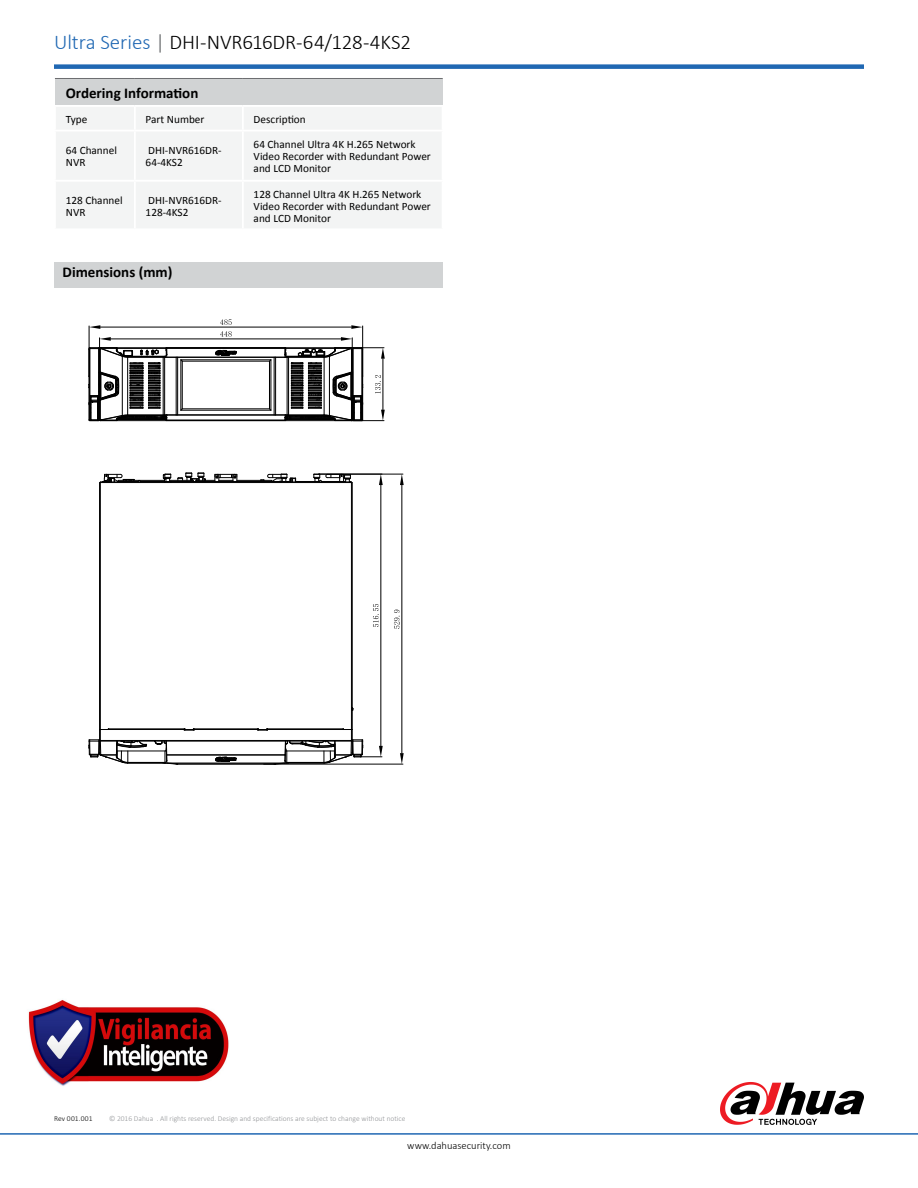
<style>
.page{position:relative;width:918px;height:1188px;background:#fff}
.page>*{position:absolute;margin:0;border:0;box-sizing:border-box;transform-origin:0 0}
.t1{font:300 21px "Calibri";letter-spacing:-.005em;color:#000}
.t2{font:700 15px "Calibri";color:#000}
.t3{font:11.25px/12px "Calibri";color:#000}
.t4{font:300 10.5px "Calibri";color:#000}
.t5{font:300 7.5px "Calibri";color:#939598}
.t6{font:300 7.5px "Calibri";letter-spacing:.015em;color:#000}
.s1{color:#2068b3}
.s2{color:#626466}
</style>
<div class="page">
<hr style="left:0;top:1133px;width:918px;height:2px;background:#2068b3">
<div style="left:54px;top:64px;width:810px;height:5px;background:#2068b3"></div>
<div style="left:55px;top:78px;width:388px;height:28px;background:#d1d3d4"></div>
<div style="left:56px;top:107px;width:385px;height:121px;background:#f3f4f4"></div>
<hr style="left:55px;top:78px;width:80px;height:1px;background:#6d6e71">
<hr style="left:135px;top:78px;width:108px;height:1px;background:#6d6e71">
<hr style="left:243px;top:78px;width:200px;height:1px;background:#6d6e71">
<hr style="left:54px;top:105px;width:81px;height:2px;background:#fff">
<hr style="left:54px;top:130px;width:81px;height:2px;background:#fff">
<hr style="left:54px;top:180px;width:81px;height:2px;background:#fff">
<hr style="left:135px;top:105px;width:108px;height:2px;background:#fff">
<hr style="left:134px;top:107px;width:2px;height:23px;background:#fff">
<hr style="left:243px;top:105px;width:201px;height:2px;background:#fff">
<hr style="left:242px;top:107px;width:2px;height:23px;background:#fff">
<hr style="left:135px;top:130px;width:108px;height:2px;background:#fff">
<hr style="left:134px;top:132px;width:2px;height:48px;background:#fff">
<hr style="left:243px;top:130px;width:201px;height:2px;background:#fff">
<hr style="left:242px;top:132px;width:2px;height:48px;background:#fff">
<hr style="left:135px;top:180px;width:108px;height:2px;background:#fff">
<hr style="left:134px;top:182px;width:2px;height:46px;background:#fff">
<hr style="left:243px;top:180px;width:201px;height:2px;background:#fff">
<hr style="left:242px;top:182px;width:2px;height:46px;background:#fff">
<svg style="left:720px;top:1082px;width:144px;height:43px"></svg>
<hr style="left:176px;top:357px;width:1px;height:58px;background:#000">
<hr style="left:177px;top:357px;width:1px;height:58px;background:#000">
<hr style="left:181px;top:360px;width:1px;height:50px;background:#000">
<hr style="left:182px;top:361px;width:1px;height:48px;background:#000">
<hr style="left:167px;top:420px;width:118px;height:1px;background:#000">
<hr style="left:166px;top:415px;width:120px;height:1px;background:#000">
<hr style="left:181px;top:410px;width:90px;height:1px;background:#000">
<hr style="left:182px;top:409px;width:87px;height:1px;background:#000">
<hr style="left:269px;top:361px;width:1px;height:48px;background:#000">
<hr style="left:271px;top:360px;width:1px;height:50px;background:#000">
<hr style="left:274px;top:357px;width:1px;height:58px;background:#000">
<hr style="left:275px;top:357px;width:1px;height:58px;background:#000">
<hr style="left:182px;top:361px;width:87px;height:1px;background:#000">
<hr style="left:181px;top:360px;width:90px;height:1px;background:#000">
<hr style="left:167px;top:357px;width:118px;height:1px;background:#000">
<hr style="left:166px;top:348px;width:119px;height:1px;background:#000">
<hr style="left:100px;top:347px;width:251px;height:1px;background:#000">
<hr style="left:178px;top:764px;width:96px;height:1px;background:#000">
<hr style="left:167px;top:763px;width:118px;height:1px;background:#000">
<hr style="left:128px;top:763px;width:35px;height:1px;background:#000">
<hr style="left:128px;top:762px;width:37px;height:1px;background:#000">
<hr style="left:167px;top:755px;width:118px;height:1px;background:#000">
<hr style="left:117px;top:751px;width:49px;height:1px;background:#000">
<hr style="left:99px;top:483px;width:1px;height:257px;background:#000">
<hr style="left:100px;top:482px;width:1px;height:258px;background:#000">
<hr style="left:117px;top:741px;width:49px;height:1px;background:#000">
<hr style="left:166px;top:741px;width:120px;height:1px;background:#000">
<hr style="left:100px;top:740px;width:251px;height:1px;background:#000">
<hr style="left:108px;top:729px;width:76px;height:1px;background:#000">
<hr style="left:194px;top:729px;width:64px;height:1px;background:#000">
<hr style="left:267px;top:729px;width:76px;height:1px;background:#000">
<hr style="left:351px;top:482px;width:1px;height:258px;background:#000">
<hr style="left:352px;top:483px;width:1px;height:257px;background:#000">
<hr style="left:100px;top:482px;width:251px;height:1px;background:#000">
<hr style="left:165px;top:481px;width:122px;height:1px;background:#000">
<hr style="left:237px;top:480px;width:34px;height:1px;background:#000">
<svg style="left:184px;top:728px;width:11px;height:3px"></svg>
<svg style="left:257px;top:728px;width:11px;height:3px"></svg>
<svg style="left:215px;top:350px;width:22px;height:6px"></svg>
<svg style="left:176px;top:357px;width:6px;height:4px"></svg>
<svg style="left:269px;top:357px;width:7px;height:4px"></svg>
<svg style="left:176px;top:409px;width:6px;height:7px"></svg>
<svg style="left:269px;top:409px;width:7px;height:7px"></svg>
<svg style="left:215px;top:756px;width:22px;height:6px"></svg>
<svg style="left:102px;top:473px;width:136px;height:9px"></svg>
<svg style="left:261px;top:474px;width:90px;height:8px"></svg>
<svg style="left:154px;top:741px;width:24px;height:24px"></svg>
<svg style="left:89px;top:740px;width:58px;height:24px"></svg>
<hr style="left:100px;top:327px;width:251px;height:1px;background:#000">
<svg style="left:220px;top:319px;width:12px;height:6px"></svg>
<hr style="left:111px;top:339px;width:230px;height:1px;background:#000">
<svg style="left:89px;top:325px;width:79px;height:97px"></svg>
<svg style="left:285px;top:325px;width:79px;height:97px"></svg>
<svg style="left:220px;top:331px;width:12px;height:6px"></svg>
<hr style="left:350px;top:347px;width:34px;height:1px;background:#000">
<hr style="left:351px;top:420px;width:33px;height:1px;background:#000">
<hr style="left:383px;top:359px;width:1px;height:51px;background:#000">
<svg style="left:381px;top:348px;width:4px;height:11px"></svg>
<svg style="left:381px;top:410px;width:4px;height:11px"></svg>
<svg style="left:375px;top:375px;width:6px;height:19px"></svg>
<hr style="left:318px;top:474px;width:85px;height:1px;background:#000">
<hr style="left:264px;top:764px;width:139px;height:1px;background:#000">
<hr style="left:402px;top:485px;width:1px;height:268px;background:#000">
<svg style="left:400px;top:474px;width:4px;height:11px"></svg>
<svg style="left:400px;top:753px;width:4px;height:11px"></svg>
<svg style="left:394px;top:610px;width:6px;height:19px"></svg>
<hr style="left:381px;top:485px;width:1px;height:261px;background:#000">
<svg style="left:379px;top:474px;width:4px;height:11px"></svg>
<svg style="left:274px;top:740px;width:109px;height:25px"></svg>
<svg style="left:373px;top:604px;width:6px;height:23px"></svg>
<div style="left:54px;top:262px;width:388px;height:26px;background:#d1d3d4"></div>
<img style="left:28px;top:1000px;width:201px;height:86px">
<h1 class="t1" style="left:54px;top:29px;width:359px"><span class="s1">Ultra Series</span> <span class="s2">|</span> DHI-NVR616DR-64/128-4KS2</h1>
<h2 class="t2" style="left:66px;top:84px;width:134px">Ordering Information</h2>
<p class="t3" style="left:66px;top:113px;width:23px">Type</p>
<p class="t3" style="left:146px;top:113px;width:60px">Part Number</p>
<p class="t3" style="left:254px;top:113px;width:54px">Description</p>
<p class="t3" style="left:66px;top:145px;width:53px">64 Channel<br>NVR</p>
<p class="t3" style="left:146px;top:145px;width:78px">DHI-NVR616DR-<br>64-4KS2</p>
<p class="t3" style="left:254px;top:139px;width:179px">64 Channel Ultra 4K H.265 Network<br>Video Recorder with Redundant Power and LCD Monitor</p>
<p class="t3" style="left:66px;top:194px;width:58px">128 Channel<br>NVR</p>
<p class="t3" style="left:146px;top:194px;width:78px">DHI-NVR616DR-<br>128-4KS2</p>
<p class="t3" style="left:254px;top:188px;width:179px">128 Channel Ultra 4K H.265 Network<br>Video Recorder with Redundant Power and LCD Monitor</p>
<h2 class="t2" style="left:63px;top:262px;width:111px">Dimensions (mm)</h2>
<p class="t6" style="left:54px;top:1113px;width:40px">Rev 001.001</p>
<p class="t5" style="left:109px;top:1113px;width:298px">© 2016 Dahua . All rights reserved. Design and specifications are subject to change without notice</p>
<p class="t4" style="left:407px;top:1139px;width:105px">www.dahuasecurity.com</p>
</div>
